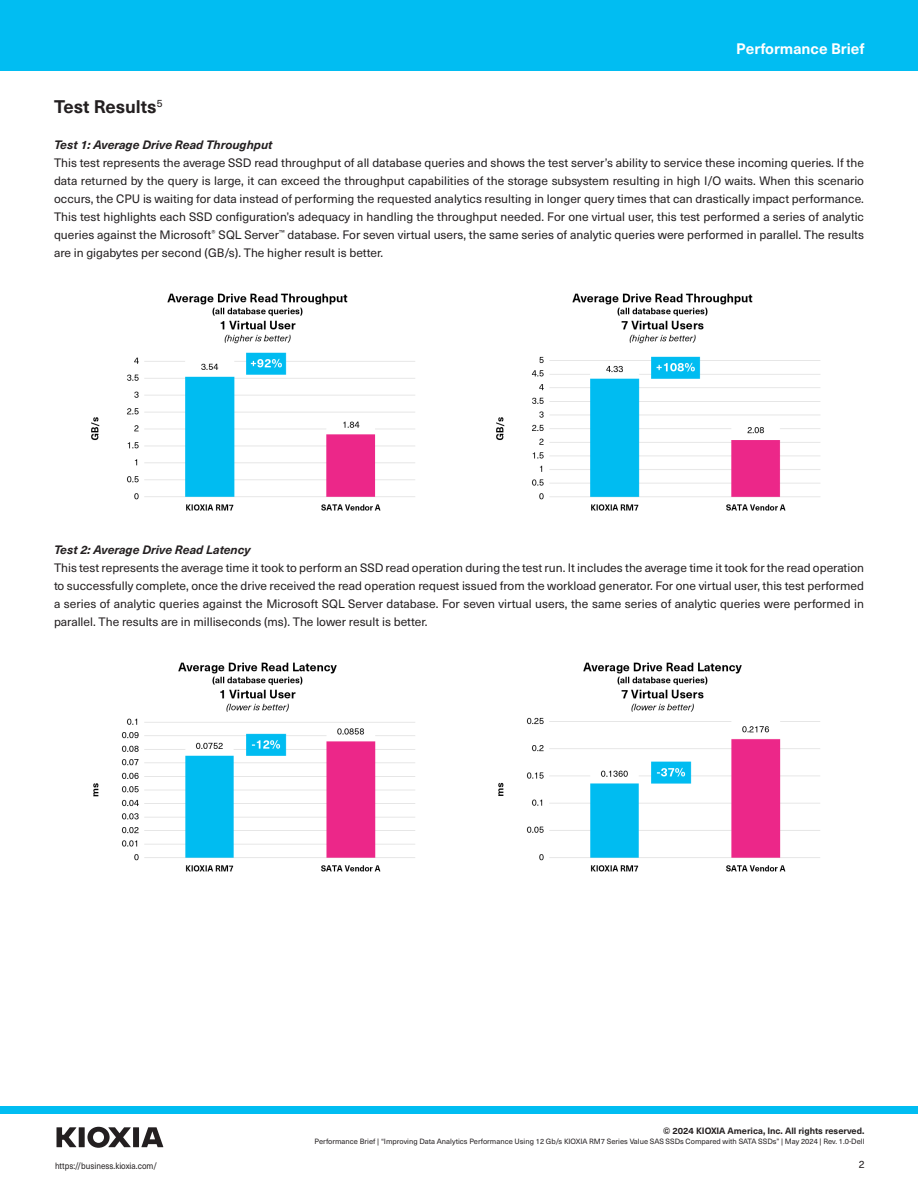
<style>
.page{position:relative;width:918px;height:1188px;background:#fff}
.page>*{position:absolute;margin:0;border:0;box-sizing:border-box;transform-origin:0 0}
.t1{font:700 18px "Neue Haas Unica W1 G";letter-spacing:-.005em;color:#231f20}
.t2{font:700 15px "Neue Haas Unica W1 G";color:#fff}
.t3{font:12px/18px "Neue Haas Unica W1 G";color:#231f20;text-align:justify}
.t4{font:italic 700 12px "Neue Haas Unica W1 G";color:#231f20}
.t5{font:10.5px "Neue Haas Unica W1 G";color:#231f20}
.t6{font:700 9px "Neue Haas Unica W1 G";color:#231f20}
.t7{font:9px "Neue Haas Unica W1 G";color:#231f20;scale:.89 1}
.t8{font:7.5px "Neue Haas Unica W1 G";color:#231f20}
</style>
<div class="page">
<div style="left:0;top:1106px;width:918px;height:8px;background:#01bdf2"></div>
<div style="left:0;top:0;width:918px;height:71px;background:#01bdf2"></div>
<svg style="left:57px;top:1127px;width:106px;height:21px"></svg>
<img style="left:91px;top:293px;width:324px;height:218px">
<img style="left:496px;top:293px;width:325px;height:218px">
<img style="left:93px;top:662px;width:322px;height:210px">
<img style="left:498px;top:662px;width:322px;height:210px">
<p class="t2" style="left:736px;top:37px;width:130px">Performance Brief</p>
<p class="t1" style="left:54px;top:93px;width:110px">Test Results<sup>5</sup></p>
<p class="t4" style="left:54px;top:136px;width:220px">Test 1: Average Drive Read Throughput</p>
<p class="t3" style="left:54px;top:153px;width:812px">This test represents the average SSD read throughput of all database queries and shows the test server’s ability to service these incoming queries. If the data returned by the query is large, it can exceed the throughput capabilities of the storage subsystem resulting in high I/O waits. When this scenario occurs, the CPU is waiting for data instead of performing the requested analytics resulting in longer query times that can drastically impact performance.<br>This test highlights each SSD configuration’s adequacy in handling the throughput needed. For one virtual user, this test performed a series of analytic queries against the Microsoft<sup>®</sup> SQL Server<sup>™</sup> database. For seven virtual users, the same series of analytic queries were performed in parallel. The results are in gigabytes per second (GB/s). The higher result is better.</p>
<p class="t4" style="left:54px;top:541px;width:198px">Test 2: Average Drive Read Latency</p>
<p class="t3" style="left:54px;top:558px;width:812px">This test represents the average time it took to perform an SSD read operation during the test run. It includes the average time it took for the read operation to successfully complete, once the drive received the read operation request issued from the workload generator. For one virtual user, this test performed a series of analytic queries against the Microsoft SQL Server database. For seven virtual users, the same series of analytic queries were performed in parallel. The results are in milliseconds (ms). The lower result is better.</p>
<p class="t6" style="left:663px;top:1124px;width:203px">© 2024 KIOXIA America, Inc. All rights reserved.</p>
<p class="t8" style="left:315px;top:1136px;width:552px">Performance Brief | “Improving Data Analytics Performance Using 12 Gb/s KIOXIA RM7 Series Value SAS SSDs Compared with SATA SSDs” | May 2024 | Rev. 1.0-Dell</p>
<p class="t7" style="left:55px;top:1159px;width:116px">https://business.kioxia.com/</p>
<p class="t5" style="left:859px;top:1157px;width:7px">2</p>
</div>
